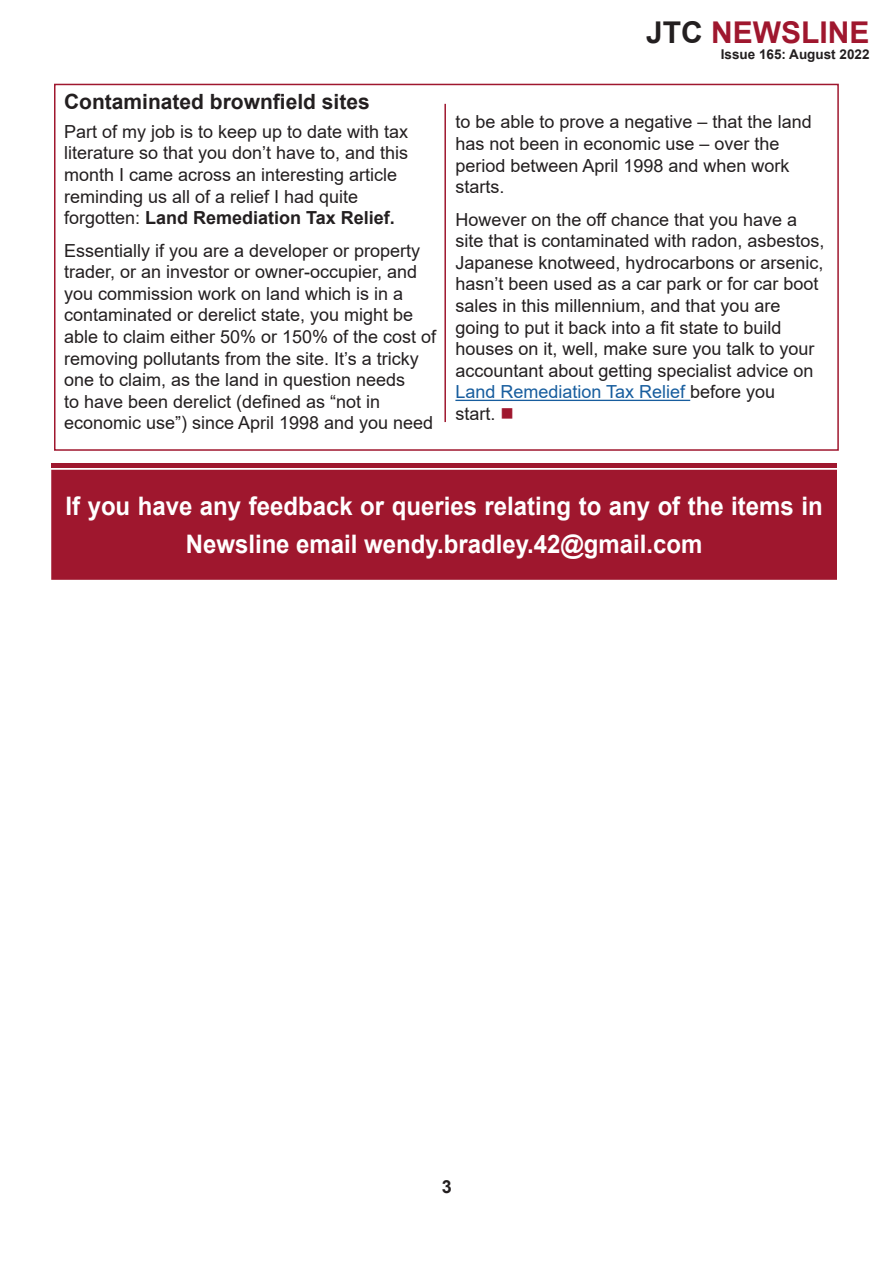
<style>
.page{position:relative;width:893px;height:1263px;background:#fff}
.page>*{position:absolute;margin:0;border:0;box-sizing:border-box;transform-origin:0 0}
.t1{font:700 30px "Arial";color:#9f172e}
.t2{font:700 25.5px/37.8px "Arial";color:#fff;text-align:center;scale:.94 1}
.t3{font:700 21px "Arial";color:#231f20}
.t4{font:18px/21.6px "Arial";color:#231f20}
.t5{font:700 18px "Arial";color:#231f20}
.t6{font:700 13.5px "Arial";color:#231f20}
.s1{font-weight:400}
.s2{color:#231f20}
.s3{color:#175d9e}
.s4{color:#9f172e}
</style>
<div class="page">
<div style="left:52px;top:470px;width:784px;height:109px;background:#9f172e"></div>
<div style="left:51px;top:470px;width:786px;height:110px;border:2px solid #9f172e"></div>
<hr style="left:455px;top:400px;width:235px;height:1px;background:#175d9e">
<div style="left:54px;top:84px;width:785px;height:367px;border:2px solid #9f172e"></div>
<div style="left:52px;top:463px;width:785px;height:5px;background:#9f172e"></div>
<hr style="left:444px;top:104px;width:2px;height:318px;background:#9f172e">
<p class="t3" style="left:64px;top:87px;width:307px">Contaminated brownfield sites</p>
<p class="t4" style="left:64px;top:121px;width:346px;text-align:justify">Part of my job is to keep up to date with tax literature so that you don’t have to, and this month I came across an interesting article</p>
<p class="t4" style="left:64px;top:185px;width:296px">reminding us all of a relief I had quite</p>
<p class="t5" style="left:64px;top:205px;width:332px"><span class="s1">forgotten:</span> Land Remediation Tax Relief.</p>
<p class="t4" style="left:64px;top:239px;width:374px">Essentially if you are a developer or property trader, or an investor or owner-occupier, and you commission work on land which is in a contaminated or derelict state, you might be able to claim either 50% or 150% of the cost of removing pollutants from the site. It’s a tricky one to claim, as the land in question needs</p>
<p class="t4" style="left:64px;top:391px;width:318px">to have been derelict (defined as “not in</p>
<p class="t4" style="left:64px;top:412px;width:371px">economic use”) since April 1998 and you need</p>
<p class="t1" style="left:646px;top:11px;width:225px"><span class="s2">JTC</span> NEWSLINE</p>
<p class="t6" style="left:721px;top:45px;width:150px">Issue 165: August 2022</p>
<p class="t4" style="left:455px;top:111px;width:358px">to be able to prove a negative – that the land has not been in economic use – over the</p>
<p class="t4" style="left:455px;top:154px;width:336px">period between April 1998 and when work starts.</p>
<p class="t4" style="left:455px;top:208px;width:371px">However on the off chance that you have a site that is contaminated with radon, asbestos,</p>
<p class="t4" style="left:455px;top:252px;width:370px">Japanese knotweed, hydrocarbons or arsenic, hasn’t been used as a car park or for car boot sales in this millennium, and that you are</p>
<p class="t4" style="left:455px;top:316px;width:361px">going to put it back into a fit state to build houses on it, well, make sure you talk to your accountant about getting specialist advice on <span class="s3">Land Remediation Tax Relief</span> before you</p>
<p class="t4" style="left:455px;top:403px;width:60px">start. <span class="s4">■</span></p>
<p class="t2" style="left:66px;top:488px;width:807px">If you have any feedback or queries relating to any of the items in<br>Newsline email wendy.bradley.42@gmail.com</p>
<p class="t5" style="left:442px;top:1173px;width:12px">3</p>
</div>
